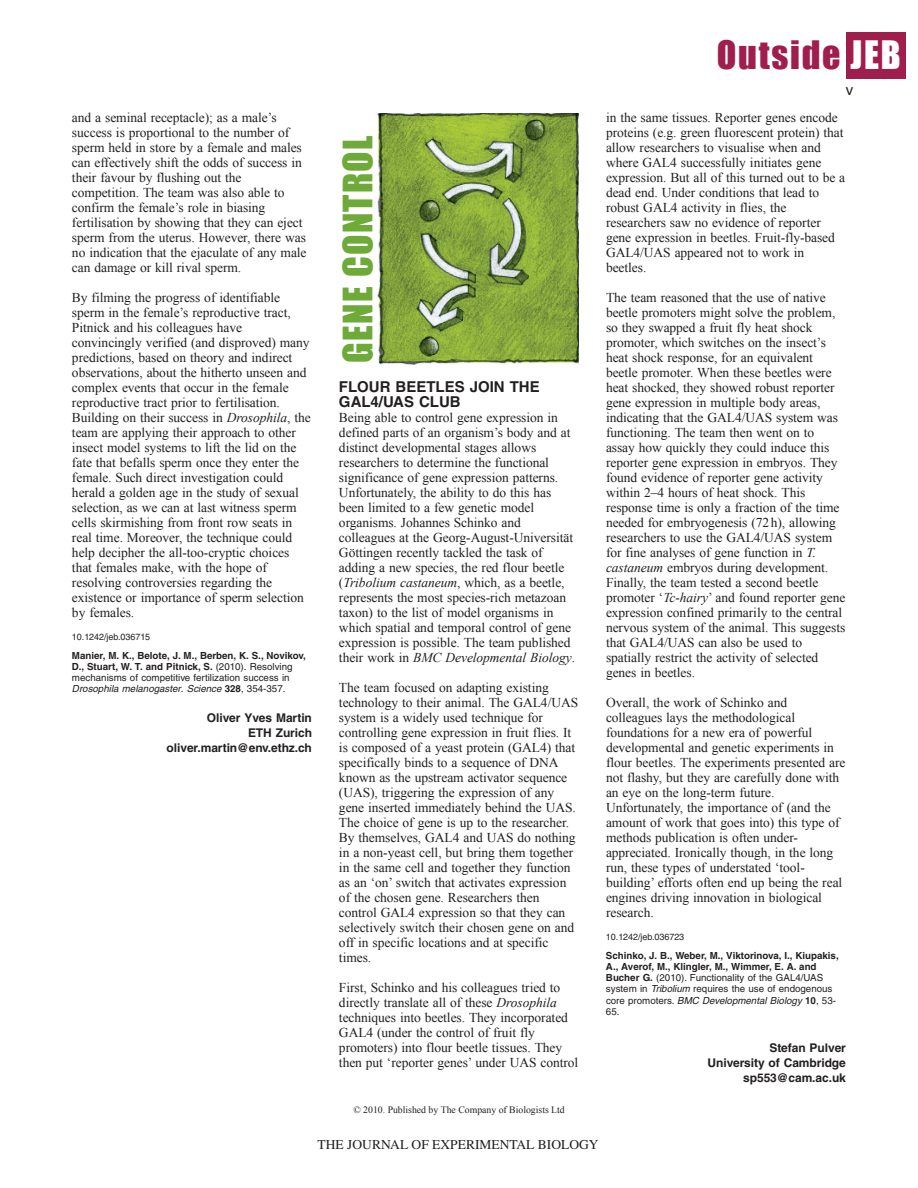
<style>
.page{position:relative;width:918px;height:1188px;background:#fff}
.page>*{position:absolute;margin:0;border:0;box-sizing:border-box;transform-origin:0 0}
.t1{font:37.5px "Impact";letter-spacing:.035em;color:#6daa38}
.t2{font:36px "Impact";letter-spacing:.05em;color:#a01e4b}
.t3{font:700 15px/15px "Helvetica";color:#231f20}
.t4{font:15px "Helvetica";color:#231f20}
.t5{font:13.5px/15px "Times New Roman";letter-spacing:-.005em;color:#231f20}
.t6{font:13.5px "Times";color:#231f20}
.t7{font:700 12px/15px "Helvetica";letter-spacing:-.005em;color:#231f20;text-align:right}
.t8{font:700 9.75px/11.2px "Helvetica";color:#231f20}
.t9{font:9.75px "Times New Roman";color:#231f20}
.t10{font:9px "Helvetica";letter-spacing:-.005em;color:#231f20}
.s1{font-style:italic}
.s2{font-weight:400}
.s3{font-weight:400;font-style:italic}
.s4{color:#fff}
</style>
<div class="page">
<div style="left:846px;top:32px;width:60px;height:46px;background:#a01e4b"></div>
<img style="left:377px;top:113px;width:202px;height:252px">
<p class="t5" style="left:72px;top:110px;width:236px">and a seminal receptacle); as a male’s success is proportional to the number of sperm held in store by a female and males can effectively shift the odds of success in their favour by flushing out the competition. The team was also able to confirm the female’s role in biasing fertilisation by showing that they can eject sperm from the uterus. However, there was no indication that the ejaculate of any male can damage or kill rival sperm.</p>
<p class="t5" style="left:72px;top:290px;width:240px">By filming the progress of identifiable sperm in the female’s reproductive tract, Pitnick and his colleagues have convincingly verified (and disproved) many predictions, based on theory and indirect observations, about the hitherto unseen and complex events that occur in the female reproductive tract prior to fertilisation.<br>Building on their success in <span class="s1">Drosophila</span>, the team are applying their approach to other insect model systems to lift the lid on the fate that befalls sperm once they enter the female. Such direct investigation could herald a golden age in the study of sexual selection, as we can at last witness sperm cells skirmishing from front row seats in real time. Moreover, the technique could help decipher the all-too-cryptic choices that females make, with the hope of resolving controversies regarding the existence or importance of sperm selection by females.</p>
<p class="t10" style="left:72px;top:633px;width:80px">10.1242/jeb.036715</p>
<p class="t8" style="left:72px;top:650px;width:235px">Manier, M. K., Belote, J. M., Berben, K. S., Novikov, D., Stuart, W. T. and Pitnick, S. <span class="s2">(2010). Resolving mechanisms of competitive fertilization success in </span><span class="s3">Drosophila melanogaster</span><span class="s2">.</span> <span class="s3">Science</span> 3 2 8 <span class="s2">, 3 5 4 - 3 5 7 .</span></p>
<p class="t7" style="left:167px;top:712px;width:147px">Oliver Yves Martin<br>ETH Zurich oliver.martin@env.ethz.ch</p>
<h1 class="t1" style="left:346px;top:363px;width:228px;rotate:-90deg">GENE CONTROL</h1>
<p class="t3" style="left:339px;top:381px;width:202px">FLOUR BEETLES JOIN THE<br>GAL4/UAS CLUB</p>
<p class="t5" style="left:339px;top:410px;width:238px">Being able to control gene expression in defined parts of an organism’s body and at distinct developmental stages allows researchers to determine the functional significance of gene expression patterns.<br>Unfortunately, the ability to do this has been limited to a few genetic model organisms. Johannes Schinko and colleagues at the Georg-August-Universität Göttingen recently tackled the task of adding a new species, the red flour beetle (<span class="s1">Tribolium castaneum</span>, which, as a beetle, represents the most species-rich metazoan taxon) to the list of model organisms in which spatial and temporal control of gene expression is possible. The team published their work in <span class="s1">BMC Developmental Biology</span>.</p>
<p class="t5" style="left:339px;top:680px;width:241px">The team focused on adapting existing technology to their animal. The GAL4/UAS system is a widely used technique for controlling gene expression in fruit flies. It is composed of a yeast protein (GAL4) that specifically binds to a sequence of DNA known as the upstream activator sequence (UAS), triggering the expression of any gene inserted immediately behind the UAS.<br>The choice of gene is up to the researcher.<br>By themselves, GAL4 and UAS do nothing in a non-yeast cell, but bring them together in the same cell and together they function as an ‘on’ switch that activates expression of the chosen gene. Researchers then control GAL4 expression so that they can selectively switch their chosen gene on and off in specific locations and at specific times.</p>
<p class="t5" style="left:339px;top:980px;width:241px">First, Schinko and his colleagues tried to directly translate all of these <span class="s1">Drosophila </span>techniques into beetles. They incorporated GAL4 (under the control of fruit fly promoters) into flour beetle tissues. They then put ‘reporter genes’ under UAS control</p>
<h2 class="t2" style="left:717px;top:33px;width:185px">Outside <span class="s4">JEB</span></h2>
<p class="t4" style="left:846px;top:84px;width:9px">v</p>
<p class="t5" style="left:606px;top:110px;width:241px">in the same tissues. Reporter genes encode proteins (e.g. green fluorescent protein) that allow researchers to visualise when and where GAL4 successfully initiates gene expression. But all of this turned out to be a dead end. Under conditions that lead to robust GAL4 activity in flies, the researchers saw no evidence of reporter gene expression in beetles. Fruit-fly-based GAL4/UAS appeared not to work in beetles.</p>
<p class="t5" style="left:606px;top:290px;width:241px">The team reasoned that the use of native beetle promoters might solve the problem, so they swapped a fruit fly heat shock promoter, which switches on the insect’s heat shock response, for an equivalent beetle promoter. When these beetles were heat shocked, they showed robust reporter gene expression in multiple body areas, indicating that the GAL4/UAS system was functioning. The team then went on to assay how quickly they could induce this reporter gene expression in embryos. They found evidence of reporter gene activity within 2–4 hours of heat shock. This response time is only a fraction of the time needed for embryogenesis (72h), allowing researchers to use the GAL4/UAS system for fine analyses of gene function in <span class="s1">T. castaneum</span> embryos during development.<br>Finally, the team tested a second beetle promoter ‘<span class="s1">Tc-hairy</span>’ and found reporter gene expression confined primarily to the central nervous system of the animal. This suggests that GAL4/UAS can also be used to spatially restrict the activity of selected genes in beetles.</p>
<p class="t5" style="left:606px;top:695px;width:241px">Overall, the work of Schinko and colleagues lays the methodological foundations for a new era of powerful developmental and genetic experiments in flour beetles. The experiments presented are not flashy, but they are carefully done with an eye on the long-term future.<br>Unfortunately, the importance of (and the amount of work that goes into) this type of methods publication is often under&shy;appreciated. Ironically though, in the long run, these types of understated ‘tool&shy;building’ efforts often end up being the real engines driving innovation in biological research.</p>
<p class="t10" style="left:606px;top:933px;width:80px">10.1242/jeb.036723</p>
<p class="t8" style="left:606px;top:950px;width:234px">Schinko, J. B., Weber, M., Viktorinova, I., Kiupakis, A., Averof, M., Klingler, M., Wimmer, E. A. and Bucher G. <span class="s2">(2010). Functionality of the GAL4/UAS system in</span> <span class="s3">Tribolium</span> <span class="s2">requires the use of endogenous c o r e p r o m o t e r s .</span> <span class="s3">BMC Developmental Biology</span> 1 0 <span class="s2">, 5 3 - 65.</span></p>
<p class="t7" style="left:708px;top:1042px;width:140px">Stefan Pulver<br>University of Cambridge sp553@cam.ac.uk</p>
<p class="t9" style="left:353px;top:1104px;width:213px">© 2010. Published by The Company of Biologists Ltd</p>
<p class="t6" style="left:318px;top:1137px;width:282px">THE JOURNAL OF EXPERIMENTAL BIOLOGY</p>
</div>
